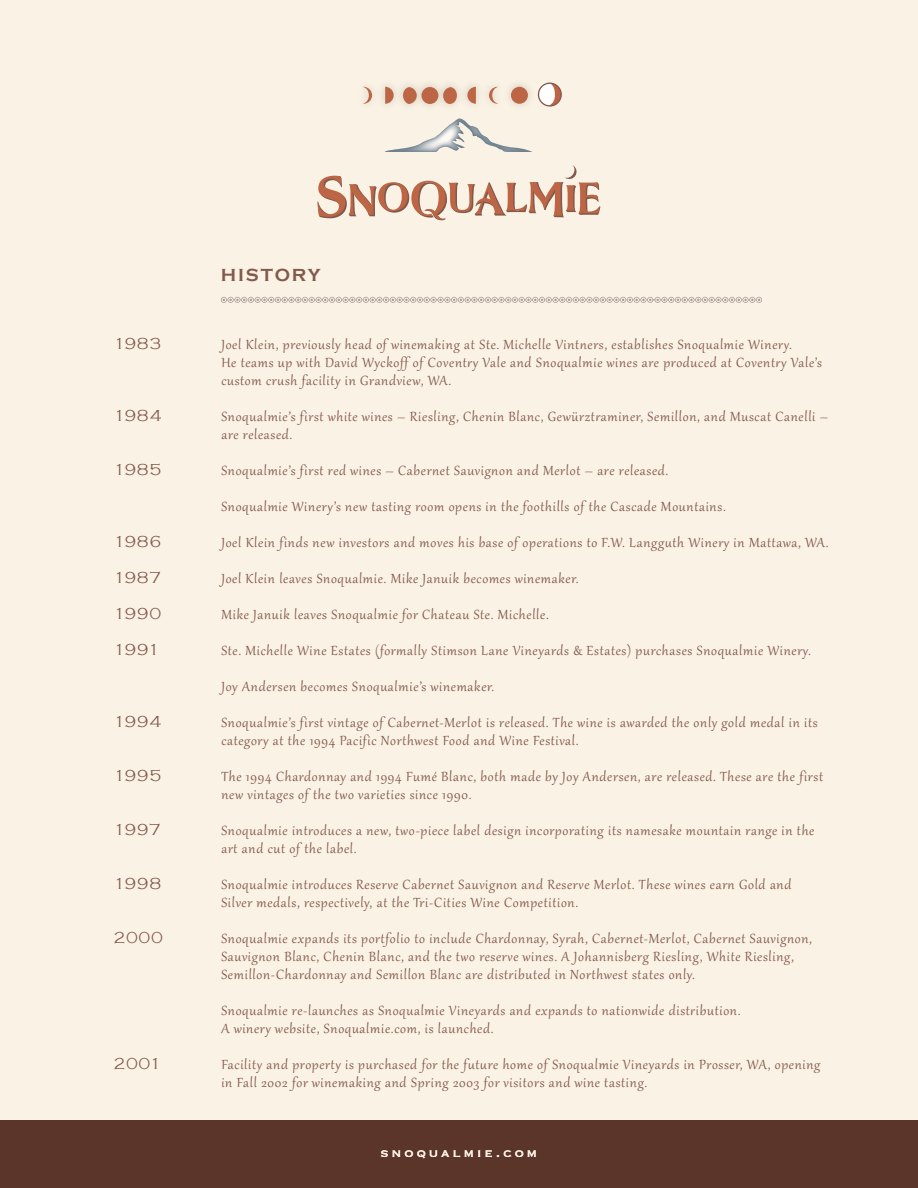
<style>
.page{position:relative;width:918px;height:1188px;background:#faf2e4}
.page>*{position:absolute;margin:0;border:0;box-sizing:border-box;transform-origin:0 0}
.t1{font:700 18px "Copperplate Gothic";letter-spacing:.095em;color:#82594d}
.t2{font:16.35px/18px "Gabriola";letter-spacing:.045em;color:#82594d}
.t3{font:300 16.35px "Copperplate Gothic";letter-spacing:.045em;color:#82594d}
.t4{font:15px "Copperplate";letter-spacing:.185em;color:#faf2e4}
</style>
<div class="page">
<div style="left:0;top:1120px;width:918px;height:68px;background:#5b352a"></div>
<svg style="left:538px;top:83px;width:23px;height:23px"></svg>
<img style="left:362px;top:84px;width:178px;height:22px">
<svg style="left:385px;top:87px;width:9px;height:17px"></svg>
<svg style="left:363px;top:87px;width:9px;height:17px"></svg>
<div style="left:421px;top:87px;width:17px;height:17px;background:#bc6646;border-radius:50%"></div>
<svg style="left:403px;top:87px;width:14px;height:17px"></svg>
<svg style="left:443px;top:87px;width:14px;height:17px"></svg>
<div style="left:511px;top:87px;width:17px;height:17px;background:#bc6646;border-radius:50%"></div>
<svg style="left:467px;top:87px;width:9px;height:17px"></svg>
<svg style="left:489px;top:87px;width:10px;height:17px"></svg>
<svg style="left:548px;top:83px;width:13px;height:22px"></svg>
<div style="left:538px;top:83px;width:24px;height:24px;border:1px solid #82594d;border-radius:50%"></div>
<svg style="left:318px;top:165px;width:282px;height:56px"></svg>
<svg style="left:385px;top:118px;width:147px;height:34px"></svg>
<svg style="left:221px;top:297px;width:541px;height:6px"></svg>
<p class="t1" style="left:221px;top:265px;width:101px">HISTORY</p>
<p class="t3" style="left:113px;top:335px;width:50px">1983</p>
<p class="t2" style="left:221px;top:335px;width:602px">Joel Klein, previously head of winemaking at Ste. Michelle Vintners, establishes Snoqualmie Winery.<br>He teams up with David Wyckoff of Coventry Vale and Snoqualmie wines are produced at Coventry Vale’s custom crush facility in Grandview, WA.</p>
<p class="t3" style="left:113px;top:407px;width:50px">1984</p>
<p class="t2" style="left:221px;top:407px;width:608px">Snoqualmie’s first white wines – Riesling, Chenin Blanc, Gewürztraminer, Semillon, and Muscat Canelli – are released.</p>
<p class="t3" style="left:113px;top:461px;width:50px">1985</p>
<p class="t2" style="left:221px;top:461px;width:448px">Snoqualmie’s first red wines – Cabernet Sauvignon and Merlot – are released.</p>
<p class="t2" style="left:221px;top:497px;width:506px">Snoqualmie Winery’s new tasting room opens in the foothills of the Cascade Mountains.</p>
<p class="t3" style="left:113px;top:533px;width:50px">1986</p>
<p class="t2" style="left:221px;top:533px;width:609px">Joel Klein finds new investors and moves his base of operations to F.W. Langguth Winery in Mattawa, WA.</p>
<p class="t3" style="left:113px;top:569px;width:49px">1987</p>
<p class="t2" style="left:221px;top:569px;width:359px">Joel Klein leaves Snoqualmie. Mike Januik becomes winemaker.</p>
<p class="t3" style="left:113px;top:605px;width:50px">1990</p>
<p class="t2" style="left:221px;top:605px;width:329px">Mike Januik leaves Snoqualmie for Chateau Ste. Michelle.</p>
<p class="t3" style="left:113px;top:641px;width:48px">1991</p>
<p class="t2" style="left:221px;top:641px;width:591px">Ste. Michelle Wine Estates (formally Stimson Lane Vineyards &amp; Estates) purchases Snoqualmie Winery.</p>
<p class="t2" style="left:221px;top:677px;width:274px">Joy Andersen becomes Snoqualmie’s winemaker.</p>
<p class="t3" style="left:113px;top:713px;width:49px">1994</p>
<p class="t2" style="left:221px;top:713px;width:598px">Snoqualmie’s first vintage of Cabernet-Merlot is released. The wine is awarded the only gold medal in its category at the 1994 Pacific Northwest Food and Wine Festival.</p>
<p class="t3" style="left:113px;top:767px;width:50px">1995</p>
<p class="t2" style="left:221px;top:767px;width:603px">The 1994 Chardonnay and 1994 Fumé Blanc, both made by Joy Andersen, are released. These are the first new vintages of the two varieties since 1990.</p>
<p class="t3" style="left:113px;top:821px;width:49px">1997</p>
<p class="t2" style="left:221px;top:821px;width:595px">Snoqualmie introduces a new, two-piece label design incorporating its namesake mountain range in the art and cut of the label.</p>
<p class="t3" style="left:113px;top:875px;width:50px">1998</p>
<p class="t2" style="left:221px;top:875px;width:572px">Snoqualmie introduces Reserve Cabernet Sauvignon and Reserve Merlot. These wines earn Gold and<br>Silver medals, respectively, at the Tri-Cities Wine Competition.</p>
<p class="t3" style="left:113px;top:929px;width:51px">2000</p>
<p class="t2" style="left:221px;top:929px;width:592px">Snoqualmie expands its portfolio to include Chardonnay, Syrah, Cabernet-Merlot, Cabernet Sauvignon,<br>Sauvignon Blanc, Chenin Blanc, and the two reserve wines. A Johannisberg Riesling, White Riesling,<br>Semillon-Chardonnay and Semillon Blanc are distributed in Northwest states only.</p>
<p class="t2" style="left:221px;top:1001px;width:521px">Snoqualmie re-launches as Snoqualmie Vineyards and expands to nationwide distribution.<br>A winery website, Snoqualmie.com, is launched.</p>
<p class="t3" style="left:113px;top:1055px;width:50px">2001</p>
<p class="t2" style="left:221px;top:1055px;width:601px">Facility and property is purchased for the future home of Snoqualmie Vineyards in Prosser, WA, opening in Fall 2002 for winemaking and Spring 2003 for visitors and wine tasting.</p>
<p class="t4" style="left:381px;top:1143px;width:158px">snoqualmie.com</p>
</div>
